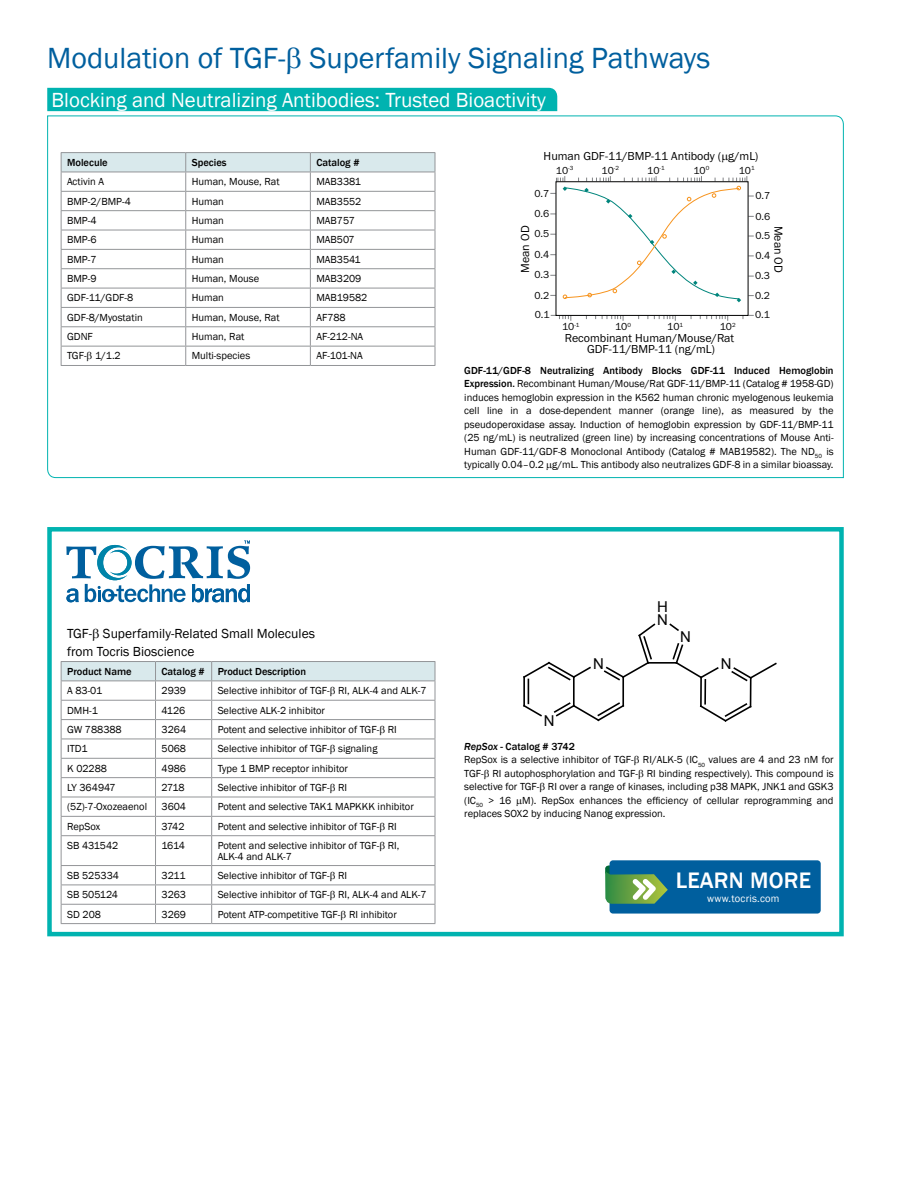
<style>
.page{position:relative;width:918px;height:1188px;background:#fff}
.page>*{position:absolute;margin:0;border:0;box-sizing:border-box;transform-origin:0 0}
.t1{font:30px "Franklin Gothic";color:#005f9e}
.t2{font:500 23.1px "Franklin Gothic";letter-spacing:.01em;color:#fff}
.t3{font:21px "Franklin Gothic";color:#fff}
.t4{font:15px/12.6px "Arial";color:#000}
.t5{font:13.5px/18px "Franklin Gothic";color:#000}
.t6{font:12px/10.5px "Franklin Gothic URW Boo";color:#000;text-align:center}
.t7{font:10.65px "Franklin Gothic";letter-spacing:.02em;color:#fff}
.t8{font:10.5px/13.5px "Franklin Gothic";color:#000}
.t9{font:10.5px/20.2px "Franklin Gothic URW Boo";color:#000;text-align:justify}
.t10{font:500 10.5px "Franklin Gothic";color:#000}
.s1{font-weight:500}
.s2{font-weight:500;font-style:italic}
</style>
<div class="page">
<div style="left:47px;top:527px;width:797px;height:409px;border:4px solid #00b3b0"></div>
<hr style="left:156px;top:923px;width:56px;height:1px;background:#939598">
<hr style="left:61px;top:661px;width:95px;height:1px;background:#939598">
<hr style="left:156px;top:661px;width:56px;height:1px;background:#939598">
<hr style="left:212px;top:661px;width:223px;height:1px;background:#939598">
<hr style="left:61px;top:923px;width:95px;height:1px;background:#939598">
<hr style="left:212px;top:923px;width:223px;height:1px;background:#939598">
<hr style="left:648px;top:662px;width:28px;height:2px;background:#000">
<svg style="left:669px;top:623px;width:10px;height:8px"></svg>
<svg style="left:523px;top:623px;width:134px;height:99px"></svg>
<hr style="left:700px;top:677px;width:2px;height:29px;background:#000">
<hr style="left:704px;top:680px;width:2px;height:24px;background:#000">
<svg style="left:699px;top:702px;width:53px;height:20px"></svg>
<hr style="left:750px;top:678px;width:2px;height:29px;background:#000">
<svg style="left:671px;top:643px;width:48px;height:37px"></svg>
<svg style="left:731px;top:662px;width:46px;height:20px"></svg>
<svg style="left:66px;top:541px;width:184px;height:61px"></svg>
<svg style="left:47px;top:115px;width:797px;height:363px"></svg>
<div style="left:47px;top:88px;width:510px;height:23px;background:#00b3b0"></div>
<svg style="left:700px;top:316px;width:28px;height:5px"></svg>
<svg style="left:648px;top:316px;width:28px;height:5px"></svg>
<svg style="left:602px;top:316px;width:22px;height:5px"></svg>
<svg style="left:551px;top:315px;width:20px;height:6px"></svg>
<svg style="left:743px;top:315px;width:11px;height:4px"></svg>
<svg style="left:550px;top:176px;width:204px;height:126px"></svg>
<div style="left:610px;top:860px;width:211px;height:54px;background:#005f9e;border-radius:3px"></div>
<svg style="left:605px;top:865px;width:63px;height:39px"></svg>
<svg style="left:61px;top:662px;width:375px;height:261px"></svg>
<svg style="left:61px;top:153px;width:375px;height:212px"></svg>
<svg style="left:547px;top:464px;width:5px;height:7px"></svg>
<svg style="left:722px;top:155px;width:6px;height:8px"></svg>
<h1 class="t1" style="left:47px;top:40px;width:665px">Modulation of TGF- Superfamily Signaling Pathways</h1>
<h3 class="t3" style="left:52px;top:87px;width:496px">Blocking and Neutralizing Antibodies: Trusted Bioactivity</h3>
<p class="t10" style="left:67px;top:156px;width:42px">Molecule</p>
<p class="t10" style="left:192px;top:156px;width:36px">Species</p>
<p class="t10" style="left:316px;top:156px;width:45px">Catalog #</p>
<p class="t8" style="left:67px;top:175px;width:39px">Activin A</p>
<p class="t8" style="left:192px;top:175px;width:89px">Human, Mouse, Rat</p>
<p class="t8" style="left:316px;top:175px;width:46px">MAB3381</p>
<p class="t8" style="left:67px;top:195px;width:65px">BMP-2/BMP-4</p>
<p class="t8" style="left:192px;top:195px;width:34px">Human</p>
<p class="t8" style="left:316px;top:195px;width:47px">MAB3552</p>
<p class="t8" style="left:67px;top:214px;width:31px">BMP-4</p>
<p class="t8" style="left:192px;top:214px;width:34px">Human</p>
<p class="t8" style="left:316px;top:214px;width:40px">MAB757</p>
<p class="t8" style="left:67px;top:233px;width:31px">BMP-6</p>
<p class="t8" style="left:192px;top:233px;width:34px">Human</p>
<p class="t8" style="left:316px;top:233px;width:40px">MAB507</p>
<p class="t8" style="left:67px;top:253px;width:31px">BMP-7</p>
<p class="t8" style="left:192px;top:253px;width:34px">Human</p>
<p class="t8" style="left:316px;top:253px;width:46px">MAB3541</p>
<p class="t8" style="left:67px;top:272px;width:31px">BMP-9</p>
<p class="t8" style="left:192px;top:272px;width:69px">Human, Mouse</p>
<p class="t8" style="left:316px;top:272px;width:47px">MAB3209</p>
<p class="t8" style="left:67px;top:291px;width:68px">GDF-11/GDF-8</p>
<p class="t8" style="left:192px;top:291px;width:34px">Human</p>
<p class="t8" style="left:316px;top:291px;width:53px">MAB19582</p>
<p class="t8" style="left:67px;top:311px;width:77px">GDF-8/Myostatin</p>
<p class="t8" style="left:192px;top:311px;width:89px">Human, Mouse, Rat</p>
<p class="t8" style="left:316px;top:311px;width:31px">AF788</p>
<p class="t8" style="left:67px;top:330px;width:27px">GDNF</p>
<p class="t8" style="left:192px;top:330px;width:54px">Human, Rat</p>
<p class="t8" style="left:316px;top:330px;width:48px">AF-212-NA</p>
<p class="t8" style="left:67px;top:349px;width:55px">TGF- 1/1.2</p>
<p class="t8" style="left:192px;top:349px;width:60px">Multi-species</p>
<p class="t8" style="left:316px;top:349px;width:48px">AF-101-NA</p>
<p class="t6" style="left:544px;top:151px;width:216px">Human GDF-11/BMP-11 Antibody ( g/mL)</p>
<p class="t9" style="left:556px;top:160px;width:19px">10<sup>-3</sup></p>
<p class="t9" style="left:602px;top:160px;width:19px">10<sup>-2</sup></p>
<p class="t9" style="left:647px;top:160px;width:19px">10<sup>-1</sup></p>
<p class="t9" style="left:693px;top:160px;width:17px">10<sup>0</sup></p>
<p class="t9" style="left:739px;top:160px;width:17px">10<sup>1</sup></p>
<p class="t9" style="left:534px;top:183px;width:17px">0.7<br>0.6<br>0.5<br>0.4<br>0.3<br>0.2<br>0.1</p>
<p class="t6" style="left:520px;top:273px;width:49px;rotate:-90deg">Mean OD</p>
<p class="t9" style="left:755px;top:185px;width:16px">0.7<br>0.6</p>
<p class="t9" style="left:755px;top:226px;width:17px;line-height:19.8px">0.5<br>0.4<br>0.3<br>0.2</p>
<p class="t6" style="left:784px;top:226px;width:49px;rotate:90deg">Mean OD</p>
<p class="t9" style="left:755px;top:304px;width:16px">0.1</p>
<p class="t9" style="left:562px;top:316px;width:19px">10<sup>-1</sup></p>
<p class="t9" style="left:615px;top:316px;width:17px">10<sup>0</sup></p>
<p class="t9" style="left:667px;top:316px;width:17px">10<sup>1</sup></p>
<p class="t9" style="left:720px;top:316px;width:17px">10<sup>2</sup></p>
<p class="t6" style="left:565px;top:333px;width:171px">Recombinant Human/Mouse/Rat<br>GDF-11/BMP-11 (ng/mL)</p>
<p class="t8" style="left:464px;top:364px;width:371px;text-align:justify"><span class="s1">GDF-11/GDF-8 Neutralizing Antibody Blocks GDF-11 Induced Hemoglobin Expression.</span> Recombinant Human/Mouse/Rat GDF-11/BMP-11 (Catalog # 1958-GD) induces hemoglobin expression in the K562 human chronic myelogenous leukemia cell line in a dose-dependent manner (orange line), as measured by the pseudoperoxidase assay. Induction of hemoglobin expression by GDF-11/BMP-11 (25 ng/mL) is neutralized (green line) by increasing concentrations of Mouse Anti-Human GDF-11/GDF-8 Monoclonal Antibody (Catalog # MAB19582). The ND<sub>50</sub> is typically 0.04–0.2 g/mL. This antibody also neutralizes GDF-8 in a similar bioassay.</p>
<p class="t5" style="left:67px;top:624px;width:249px">TGF- Superfamily-Related Small Molecules from Tocris Bioscience</p>
<p class="t10" style="left:67px;top:665px;width:66px">Product Name</p>
<p class="t10" style="left:162px;top:665px;width:146px">Catalog # Product Description</p>
<p class="t8" style="left:67px;top:684px;width:37px">A 83-01</p>
<p class="t8" style="left:162px;top:684px;width:26px">2939</p>
<p class="t8" style="left:218px;top:684px;width:211px">Selective inhibitor of TGF- RI, ALK-4 and ALK-7</p>
<p class="t8" style="left:67px;top:704px;width:32px">DMH-1</p>
<p class="t8" style="left:162px;top:704px;width:25px">4126</p>
<p class="t8" style="left:218px;top:704px;width:109px">Selective ALK-2 inhibitor</p>
<p class="t8" style="left:67px;top:723px;width:56px">GW 788388</p>
<p class="t8" style="left:162px;top:723px;width:26px">3264</p>
<p class="t8" style="left:218px;top:723px;width:181px">Potent and selective inhibitor of TGF- RI</p>
<p class="t8" style="left:67px;top:742px;width:22px">ITD1</p>
<p class="t8" style="left:162px;top:742px;width:26px">5068</p>
<p class="t8" style="left:218px;top:742px;width:161px">Selective inhibitor of TGF- signaling</p>
<p class="t8" style="left:67px;top:762px;width:41px">K 02288</p>
<p class="t8" style="left:162px;top:762px;width:26px">4986</p>
<p class="t8" style="left:218px;top:762px;width:132px">Type 1 BMP receptor inhibitor</p>
<p class="t8" style="left:67px;top:781px;width:50px">LY 364947</p>
<p class="t8" style="left:162px;top:781px;width:25px">2718</p>
<p class="t8" style="left:218px;top:781px;width:131px">Selective inhibitor of TGF- RI</p>
<p class="t8" style="left:67px;top:800px;width:82px">(5Z)-7-Oxozeaenol</p>
<p class="t8" style="left:162px;top:800px;width:26px">3604</p>
<p class="t8" style="left:218px;top:800px;width:198px">Potent and selective TAK1 MAPKKK inhibitor</p>
<p class="t8" style="left:67px;top:820px;width:35px">RepSox</p>
<p class="t8" style="left:162px;top:820px;width:24px">3742</p>
<p class="t8" style="left:218px;top:820px;width:181px">Potent and selective inhibitor of TGF- RI</p>
<p class="t8" style="left:67px;top:839px;width:53px">SB 431542</p>
<p class="t8" style="left:162px;top:839px;width:25px">1614</p>
<p class="t8" style="left:218px;top:841px;width:183px;line-height:10.5px">Potent and selective inhibitor of TGF- RI,<br>ALK-4 and ALK-7</p>
<p class="t8" style="left:67px;top:869px;width:53px">SB 525334</p>
<p class="t8" style="left:162px;top:869px;width:26px">3211</p>
<p class="t8" style="left:218px;top:869px;width:131px">Selective inhibitor of TGF- RI</p>
<p class="t8" style="left:67px;top:888px;width:52px">SB 505124</p>
<p class="t8" style="left:162px;top:888px;width:26px">3263</p>
<p class="t8" style="left:218px;top:888px;width:211px">Selective inhibitor of TGF- RI, ALK-4 and ALK-7</p>
<p class="t8" style="left:67px;top:908px;width:35px">SD 208</p>
<p class="t8" style="left:162px;top:908px;width:26px">3269</p>
<p class="t8" style="left:218px;top:908px;width:181px">Potent ATP-competitive TGF- RI inhibitor</p>
<h3 class="t4" style="left:544px;top:715px;width:12px">N</h3>
<h3 class="t4" style="left:593px;top:657px;width:12px">N</h3>
<h3 class="t4" style="left:657px;top:601px;width:12px">H<br>N</h3>
<h3 class="t4" style="left:680px;top:630px;width:12px">N</h3>
<h3 class="t4" style="left:721px;top:658px;width:12px">N</h3>
<p class="t8" style="left:464px;top:740px;width:371px"><span class="s2">RepSox</span> <span class="s1">- Catalog # 3742<br></span>RepSox is a selective inhibitor of TGF- RI/ALK-5 (IC<sub>50</sub> values are 4 and 23 nM for TGF- RI autophosphorylation and TGF- RI binding respectively). This compound is selective for TGF- RI over a range of kinases, including p38 MAPK, JNK1 and GSK3 (IC<sub>50</sub> &gt; 16 M). RepSox enhances the efficiency of cellular reprogramming and replaces SOX2 by inducing Nanog expression.</p>
<h2 class="t2" style="left:676px;top:866px;width:137px">LEARN MORE</h2>
<p class="t7" style="left:707px;top:892px;width:74px">www.tocris.com</p>
</div>
